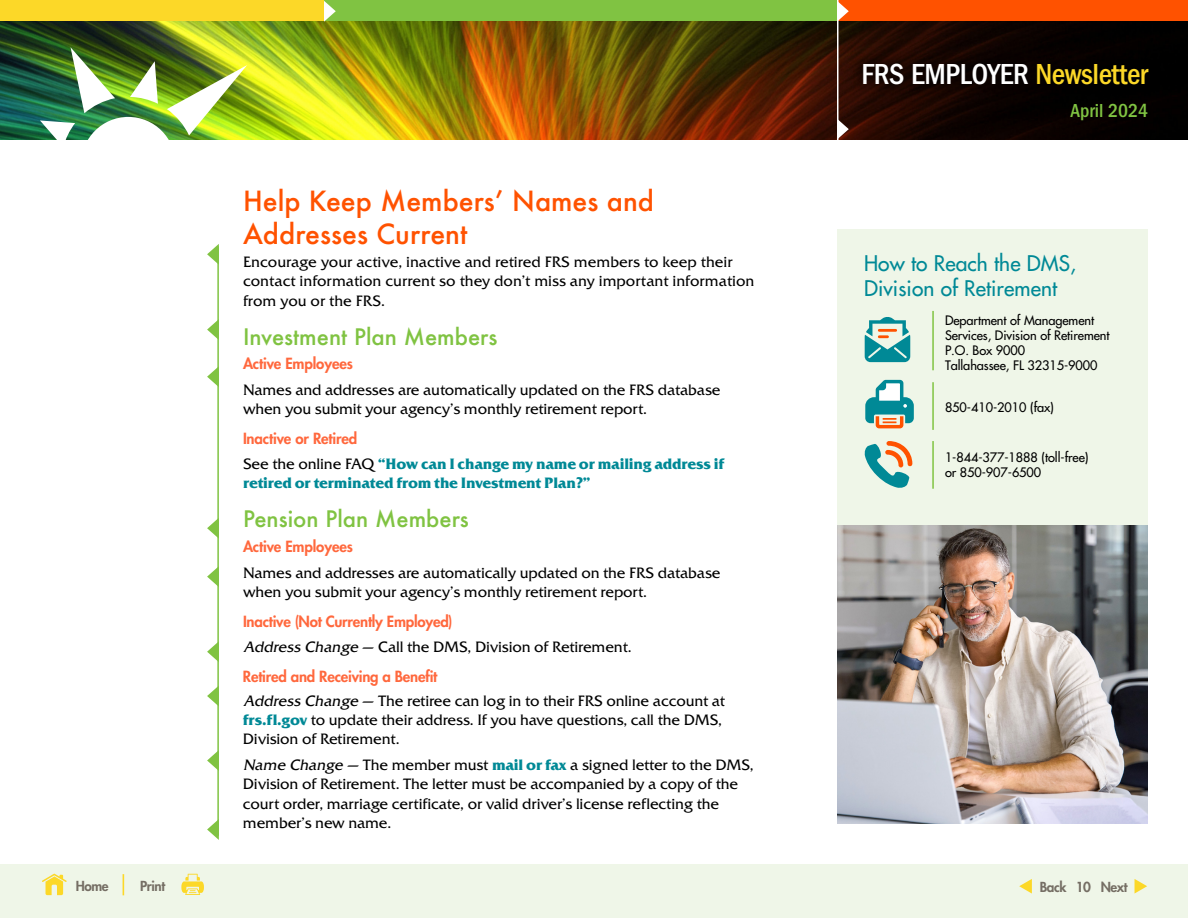
<style>
.page{position:relative;width:1188px;height:918px;background:#fff}
.page>*{position:absolute;margin:0;border:0;box-sizing:border-box;transform-origin:0 0}
.t1{font:500 condensed 30px "Franklin Gothic";letter-spacing:-.015em;color:#fff}
.t2{font:500 27px/32.2px "Futura";color:#ff5200}
.t3{font:500 22.2px "Futura";color:#80c342}
.t4{font:21px/25.5px "Futura";letter-spacing:.005em;color:#008996}
.t5{font:500 condensed 19.5px "Franklin Gothic";color:#80c342}
.t6{font:15px/19.2px "Friz Quadrata";letter-spacing:-.01em;color:#000}
.t7{font:800 15px "Futura";letter-spacing:-.015em;color:#ff683d}
.t8{font:700 15px/19.2px "Friz Quadrata";letter-spacing:-.01em;color:#008996}
.t9{font:800 13.5px "Futura";letter-spacing:-.03em;color:#756e64}
.t10{font:12.75px/15px "Futura";letter-spacing:-.005em;color:#000}
.s1{font-weight:400;color:#000}
.s2{font-style:italic}
.s3{font-weight:700;color:#008996}
.s4{color:#fcd828}
</style>
<div class="page">
<img style="left:0;top:21px;width:1188px;height:119px">
<div style="left:0;top:0;width:329px;height:21px;background:#fcd828"></div>
<div style="left:324px;top:0;width:518px;height:21px;background:#80c342"></div>
<div style="left:838px;top:0;width:350px;height:21px;background:#ff5200"></div>
<svg style="left:324px;top:1px;width:12px;height:21px"></svg>
<svg style="left:838px;top:1px;width:11px;height:21px"></svg>
<svg style="left:838px;top:119px;width:11px;height:21px"></svg>
<hr style="left:837px;top:0;width:1px;height:153px;background:#fff">
<svg style="left:853px;top:54px;width:305px;height:40px;background:#0b0200"></svg>
<svg style="left:130px;top:61px;width:28px;height:43px"></svg>
<svg style="left:71px;top:47px;width:44px;height:66px"></svg>
<img style="left:167px;top:65px;width:80px;height:70px">
<svg style="left:40px;top:120px;width:35px;height:20px"></svg>
<div style="left:81px;top:117px;width:94px;height:94px;background:#fff;border-radius:50%"></div>
<div style="left:837px;top:229px;width:311px;height:311px;background:#eff6e8"></div>
<svg style="left:864px;top:441px;width:48px;height:47px"></svg>
<hr style="left:932px;top:311px;width:2px;height:59px;background:#80c342">
<hr style="left:932px;top:382px;width:2px;height:48px;background:#80c342">
<hr style="left:932px;top:441px;width:2px;height:48px;background:#80c342">
<img style="left:837px;top:526px;width:311px;height:298px">
<div style="left:0;top:864px;width:1188px;height:54px;background:#eff6e8"></div>
<svg style="left:123px;top:874px;width:1px;height:21px"></svg>
<svg style="left:181px;top:874px;width:23px;height:21px"></svg>
<svg style="left:42px;top:874px;width:25px;height:21px"></svg>
<svg style="left:1019px;top:879px;width:13px;height:15px"></svg>
<svg style="left:1135px;top:879px;width:12px;height:15px"></svg>
<svg style="left:865px;top:317px;width:45px;height:45px"></svg>
<svg style="left:865px;top:380px;width:49px;height:48px"></svg>
<svg style="left:207px;top:244px;width:12px;height:19px"></svg>
<hr style="left:217px;top:246px;width:2px;height:590px;background:#80c342">
<svg style="left:207px;top:566px;width:12px;height:21px"></svg>
<svg style="left:207px;top:641px;width:12px;height:21px"></svg>
<svg style="left:207px;top:686px;width:11px;height:20px"></svg>
<svg style="left:207px;top:750px;width:12px;height:21px"></svg>
<svg style="left:207px;top:319px;width:12px;height:21px"></svg>
<svg style="left:207px;top:819px;width:12px;height:21px"></svg>
<svg style="left:207px;top:366px;width:12px;height:21px"></svg>
<svg style="left:207px;top:518px;width:12px;height:21px"></svg>
<h2 class="t2" style="left:243px;top:185px;width:413px">Help Keep Members’ Names and<br>Addresses Current</h2>
<p class="t6" style="left:243px;top:252px;width:513px">Encourage your active, inactive and retired FRS members to keep their contact information current so they don’t miss any important information from you or the FRS.</p>
<h3 class="t3" style="left:243px;top:321px;width:256px">Investment Plan Members</h3>
<p class="t7" style="left:243px;top:354px;width:111px">Active Employees</p>
<p class="t6" style="left:243px;top:380px;width:479px">Names and addresses are automatically updated on the FRS database when you submit your agency’s monthly retirement report.</p>
<p class="t7" style="left:243px;top:429px;width:116px">Inactive or Retired</p>
<p class="t8" style="left:243px;top:454px;width:483px"><span class="s1">See the online FAQ</span> “How can I change my name or mailing address if retired or terminated from the Investment Plan?”</p>
<h3 class="t3" style="left:243px;top:504px;width:227px">Pension Plan Members</h3>
<p class="t7" style="left:243px;top:537px;width:111px">Active Employees</p>
<p class="t6" style="left:243px;top:563px;width:479px">Names and addresses are automatically updated on the FRS database when you submit your agency’s monthly retirement report.</p>
<p class="t7" style="left:243px;top:612px;width:211px">Inactive (Not Currently Employed)</p>
<p class="t6" style="left:243px;top:637px;width:390px"><span class="s2">Address Change</span> — Call the DMS, Division of Retirement.</p>
<p class="t7" style="left:243px;top:667px;width:196px">Retired and Receiving a Benefit</p>
<p class="t6" style="left:243px;top:691px;width:484px"><span class="s2">Address Change</span> — The retiree can log in to their FRS online account at <span class="s3">frs.fl.gov</span> to update their address. If you have questions, call the DMS,<br>Division of Retirement.</p>
<p class="t6" style="left:243px;top:755px;width:512px"><span class="s2">Name Change</span> — The member must <span class="s3">mail or fax</span> a signed letter to the DMS, Division of Retirement. The letter must be accompanied by a copy of the court order, marriage certificate, or valid driver’s license reflecting the member’s new name.</p>
<h1 class="t1" style="left:861px;top:57px;width:288px">FRS EMPLOYER <span class="s4">Newsletter</span></h1>
<h3 class="t5" style="left:1070px;top:99px;width:79px">April 2024</h3>
<h3 class="t4" style="left:864px;top:250px;width:214px">How to Reach the DMS,<br>Division of Retirement</h3>
<p class="t10" style="left:945px;top:312px;width:166px">Department of Management<br>Services, Division of Retirement<br>P.O. Box 9000<br>Tallahassee, FL 32315-9000</p>
<p class="t10" style="left:945px;top:399px;width:111px">850-410-2010 (fax)</p>
<p class="t10" style="left:945px;top:450px;width:145px">1-844-377-1888 (toll-free) or 850-907-6500</p>
<p class="t9" style="left:76px;top:878px;width:34px">Home</p>
<p class="t9" style="left:140px;top:878px;width:26px">Print</p>
<p class="t9" style="left:1040px;top:878px;width:89px">Back 10 Next</p>
</div>
